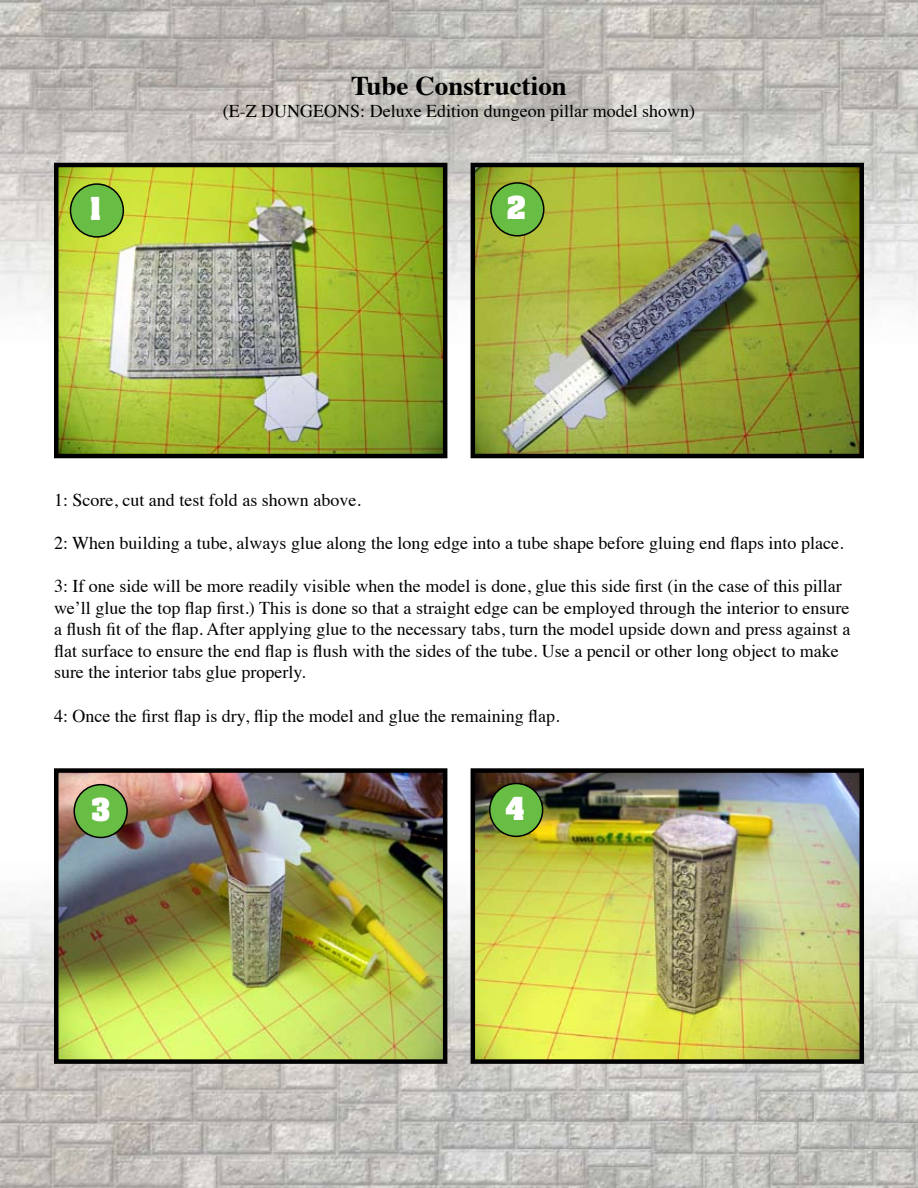
<style>
.page{position:relative;width:918px;height:1188px;background:#fff}
.page>*{position:absolute;margin:0;border:0;box-sizing:border-box;transform-origin:0 0}
.t1{font:700 27px "Times";color:#000}
.t2{font:700 27px "Aachen";color:#fff}
.t3{font:18px/21.6px "Times";color:#000}
</style>
<div class="page">
<img style="left:0;top:0;width:918px;height:1188px">
<img style="left:59px;top:168px;width:383px;height:285px">
<div style="left:54px;top:163px;width:393px;height:295px;border:4px solid #000"></div>
<img style="left:476px;top:168px;width:383px;height:285px">
<div style="left:471px;top:163px;width:393px;height:295px;border:4px solid #000"></div>
<img style="left:59px;top:773px;width:383px;height:286px">
<div style="left:54px;top:768px;width:393px;height:296px;border:4px solid #000"></div>
<img style="left:476px;top:773px;width:383px;height:286px">
<div style="left:471px;top:768px;width:393px;height:296px;border:4px solid #000"></div>
<div style="left:70px;top:184px;width:53px;height:53px;background:#68bd45;border-radius:50%"></div>
<div style="left:70px;top:183px;width:54px;height:55px;border:2px solid #000;border-radius:50%"></div>
<div style="left:491px;top:183px;width:53px;height:53px;background:#68bd45;border-radius:50%"></div>
<div style="left:490px;top:182px;width:54px;height:55px;border:2px solid #000;border-radius:50%"></div>
<div style="left:74px;top:785px;width:53px;height:52px;background:#68bd45;border-radius:50%"></div>
<div style="left:74px;top:784px;width:54px;height:54px;border:2px solid #000;border-radius:50%"></div>
<div style="left:490px;top:784px;width:53px;height:52px;background:#68bd45;border-radius:50%"></div>
<div style="left:489px;top:783px;width:54px;height:54px;border:2px solid #000;border-radius:50%"></div>
<h1 class="t1" style="left:351px;top:60px;width:217px">Tube Construction</h1>
<p class="t3" style="left:223px;top:98px;width:474px">(E-Z DUNGEONS: Deluxe Edition dungeon pillar model shown)</p>
<h1 class="t2" style="left:89px;top:189px;width:14px">1</h1>
<h1 class="t2" style="left:507px;top:188px;width:21px">2</h1>
<p class="t3" style="left:54px;top:487px;width:308px">1: Score, cut and test fold as shown above.</p>
<p class="t3" style="left:54px;top:530px;width:791px">2: When building a tube, always glue along the long edge into a tube shape before gluing end flaps into place.</p>
<p class="t3" style="left:54px;top:574px;width:798px">3: If one side will be more readily visible when the model is done, glue this side first (in the case of this pillar we’ll glue the top flap first.) This is done so that a straight edge can be employed through the interior to ensure a flush fit of the flap. After applying glue to the necessary tabs, turn the model upside down and press against a flat surface to ensure the end flap is flush with the sides of the tube. Use a pencil or other long object to make sure the interior tabs glue properly.</p>
<p class="t3" style="left:54px;top:703px;width:507px">4: Once the first flap is dry, flip the model and glue the remaining flap.</p>
<h1 class="t2" style="left:92px;top:790px;width:20px">3</h1>
<h1 class="t2" style="left:506px;top:789px;width:20px">4</h1>
</div>
